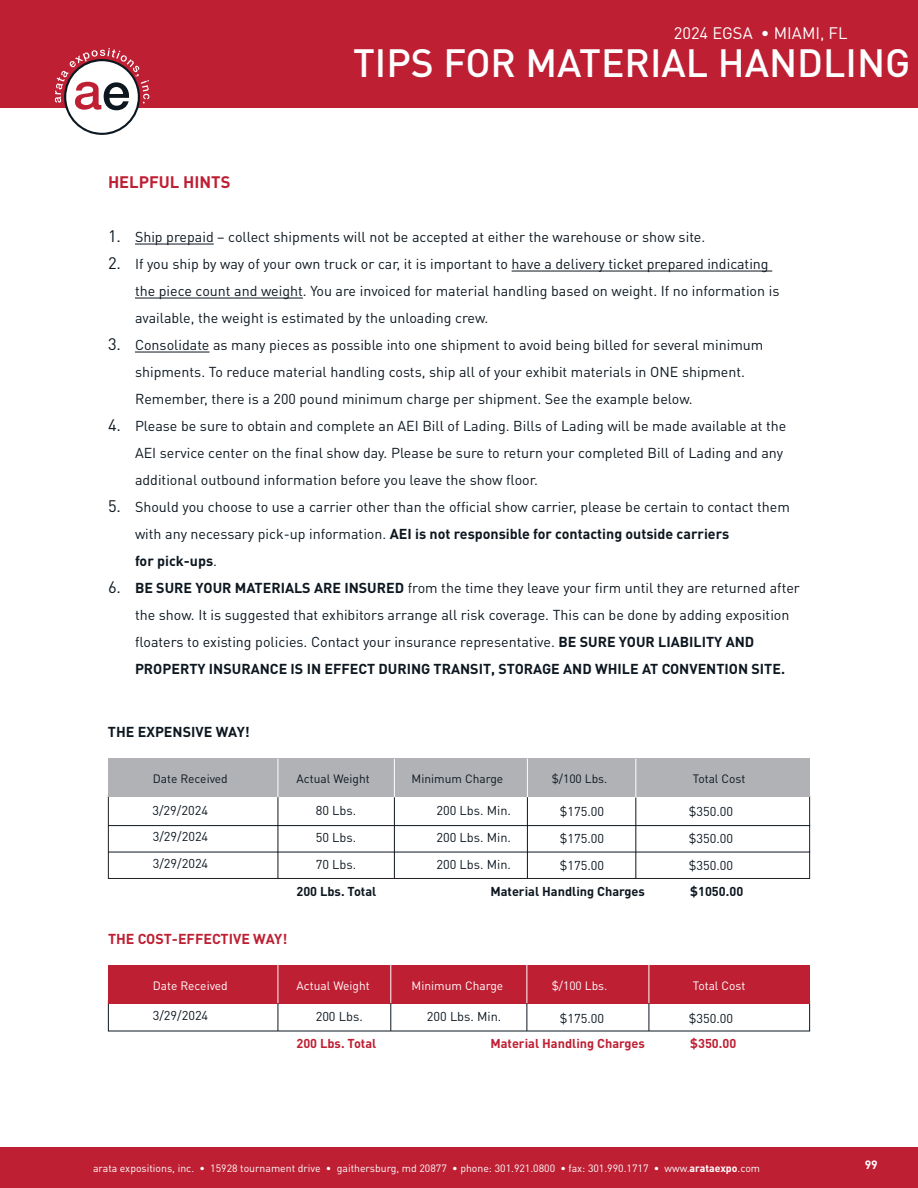
<style>
.page{position:relative;width:918px;height:1188px;background:#fff}
.page>*{position:absolute;margin:0;border:0;box-sizing:border-box;transform-origin:0 0}
.t1{font:500 39px "DIN Pro";color:#fff}
.t2{font:16.5px "DIN Pro";color:#fff}
.t3{font:700 16.5px "DIN Pro";color:#be1f33}
.t4{font:14.25px/27px "DIN Pro";color:#0d1720}
.t5{font:700 14.25px "DIN Pro";color:#be1f33}
.t6{font:700 14.25px "DIN Pro";color:#0d1720}
.t7{font:12.75px/27px "DIN Pro";color:#0d1720}
.t8{font:700 12.75px "DIN Pro";color:#0d1720}
.t9{font:700 12.75px "DIN Pro";color:#be1f33}
.t10{font:700 12.75px "DIN Pro";color:#0d1720}
.t11{font:700 12.75px "DIN Pro";color:#be1f33}
.t12{font:12px "DIN Pro";color:#0d1720}
.t13{font:12px "DIN Pro";color:#fff}
.t14{font:700 12px "DIN Pro";color:#fff}
.t15{font:10.5px "DIN Pro";color:#fff}
.s1{font-size:16.5px}
.s2{font-weight:700}
.s3{font-style:inherit}
</style>
<div class="page">
<div style="left:0;top:0;width:918px;height:108px;background:#be1f33"></div>
<div style="left:0;top:1148px;width:918px;height:40px;background:#be1f33"></div>
<svg style="left:55px;top:48px;width:94px;height:85px"></svg>
<div style="left:108px;top:795px;width:702px;height:84px;border:1px solid #231f20"></div>
<div style="left:108px;top:759px;width:702px;height:38px;background:#b0b2b5"></div>
<hr style="left:278px;top:759px;width:1px;height:38px;background:#fff">
<hr style="left:394px;top:759px;width:1px;height:38px;background:#fff">
<hr style="left:635px;top:759px;width:1px;height:38px;background:#fff">
<hr style="left:527px;top:759px;width:1px;height:38px;background:#fff">
<hr style="left:108px;top:825px;width:702px;height:1px;background:#0d1720">
<hr style="left:108px;top:852px;width:702px;height:1px;background:#0d1720">
<hr style="left:135px;top:244px;width:79px;height:1px;background:#0d1720">
<hr style="left:512px;top:271px;width:260px;height:1px;background:#0d1720">
<hr style="left:135px;top:298px;width:168px;height:1px;background:#0d1720">
<hr style="left:135px;top:352px;width:75px;height:1px;background:#0d1720">
<div style="left:108px;top:965px;width:702px;height:38px;background:#be1f33"></div>
<hr style="left:278px;top:797px;width:1px;height:81px;background:#0d1720">
<hr style="left:394px;top:797px;width:1px;height:81px;background:#0d1720">
<hr style="left:635px;top:797px;width:1px;height:81px;background:#0d1720">
<hr style="left:527px;top:797px;width:1px;height:81px;background:#0d1720">
<hr style="left:278px;top:965px;width:1px;height:38px;background:#fff">
<hr style="left:390px;top:965px;width:1px;height:38px;background:#fff">
<hr style="left:526px;top:965px;width:1px;height:38px;background:#fff">
<hr style="left:649px;top:965px;width:1px;height:38px;background:#fff">
<svg style="left:278px;top:1003px;width:1px;height:28px"></svg>
<svg style="left:390px;top:1003px;width:1px;height:28px"></svg>
<svg style="left:526px;top:1003px;width:1px;height:28px"></svg>
<svg style="left:649px;top:1003px;width:1px;height:28px"></svg>
<p class="t2" style="left:674px;top:22px;width:175px">2024 EGSA • MIAMI, FL</p>
<p class="t3" style="left:108px;top:171px;width:124px">HELPFUL HINTS</p>
<h1 class="t1" style="left:353px;top:36px;width:559px">TIPS FOR MATERIAL HANDLING</h1>
<p class="t4" style="left:108px;top:223px;width:599px"><span class="s1">1.</span> Ship prepaid – collect shipments will not be accepted at either the warehouse or show site.</p>
<p class="t4" style="left:135px;top:250px;width:646px;text-indent:-27px"><span class="s1">2.</span> If you ship by way of your own truck or car, it is important to have a delivery ticket prepared indicating the piece count and weight. You are invoiced for material handling based on weight. If no information is available, the weight is estimated by the unloading crew.</p>
<p class="t4" style="left:135px;top:331px;width:630px;text-indent:-27px"><span class="s1">3.</span> Consolidate as many pieces as possible into one shipment to avoid being billed for several minimum shipments. To reduce material handling costs, ship all of your exhibit materials in ONE shipment.<br>Remember, there is a 200 pound minimum charge per shipment. See the example below.</p>
<p class="t4" style="left:135px;top:412px;width:653px;text-indent:-27px"><span class="s1">4.</span> Please be sure to obtain and complete an AEI Bill of Lading. Bills of Lading will be made available at the<br>AEI service center on the final show day. Please be sure to return your completed Bill of Lading and any additional outbound information before you leave the show floor.</p>
<p class="t4" style="left:135px;top:493px;width:657px;text-indent:-27px"><span class="s1">5.</span> Should you choose to use a carrier other than the official show carrier, please be certain to contact them with any necessary pick-up information. <span class="s2">AEI is not responsible for contacting outside carriers<br>for pick-ups</span>.</p>
<p class="t4" style="left:135px;top:574px;width:666px;text-indent:-27px"><span class="s1">6.</span> <span class="s2">BE SURE YOUR MATERIALS ARE INSURED</span> from the time they leave your firm until they are returned after the show. It is suggested that exhibitors arrange all risk coverage. This can be done by adding exposition floaters to existing policies. Contact your insurance representative. <span class="s2">BE SURE YOUR LIABILITY AND PROPERTY INSURANCE IS IN EFFECT DURING TRANSIT, STORAGE AND WHILE AT CONVENTION SITE.</span></p>
<p class="t6" style="left:108px;top:723px;width:143px">THE EXPENSIVE WAY!</p>
<p class="t12" style="left:153px;top:771px;width:77px">Date Received</p>
<p class="t12" style="left:297px;top:771px;width:75px">Actual Weight</p>
<p class="t12" style="left:412px;top:771px;width:93px">Minimum Charge</p>
<p class="t12" style="left:552px;top:771px;width:57px">$/100 Lbs.</p>
<p class="t12" style="left:693px;top:771px;width:54px">Total Cost</p>
<p class="t7" style="left:152px;top:796px;width:57px">3/29/2024</p>
<p class="t7" style="left:316px;top:797px;width:42px">80 Lbs.</p>
<p class="t7" style="left:560px;top:797px;width:46px">$175.00</p>
<p class="t7" style="left:316px;top:824px;width:42px">50 Lbs.</p>
<p class="t7" style="left:436px;top:824px;width:76px">200 Lbs. Min.</p>
<p class="t7" style="left:316px;top:851px;width:42px">70 Lbs.</p>
<p class="t7" style="left:436px;top:851px;width:76px">200 Lbs. Min.</p>
<p class="t8" style="left:296px;top:883px;width:81px">200 Lbs. Total</p>
<p class="t8" style="left:490px;top:883px;width:156px">Material Handling Charges</p>
<p class="t10" style="left:690px;top:883px;width:55px"><span class="s3">$</span>1050.00</p>
<p class="t7" style="left:689px;top:797px;width:46px;text-align:justify">$350.00 $350.00 $350.00</p>
<p class="t7" style="left:436px;top:797px;width:76px">200 Lbs. Min.</p>
<p class="t7" style="left:153px;top:822px;width:57px">3/29/2024</p>
<p class="t7" style="left:560px;top:824px;width:46px">$175.00 $175.00</p>
<p class="t7" style="left:153px;top:849px;width:57px">3/29/2024</p>
<p class="t5" style="left:108px;top:929px;width:181px">THE COST-EFFECTIVE WAY!</p>
<p class="t13" style="left:153px;top:977px;width:77px">Date Received</p>
<p class="t13" style="left:297px;top:977px;width:75px">Actual Weight</p>
<p class="t13" style="left:412px;top:977px;width:93px">Minimum Charge</p>
<p class="t13" style="left:552px;top:977px;width:57px">$/100 Lbs.</p>
<p class="t13" style="left:693px;top:977px;width:54px">Total Cost</p>
<p class="t7" style="left:153px;top:1001px;width:57px">3/29/2024</p>
<p class="t7" style="left:316px;top:1003px;width:49px">200 Lbs.</p>
<p class="t7" style="left:427px;top:1003px;width:76px">200 Lbs. Min.</p>
<p class="t9" style="left:296px;top:1035px;width:81px">200 Lbs. Total</p>
<p class="t9" style="left:490px;top:1035px;width:156px">Material Handling Charges</p>
<p class="t11" style="left:690px;top:1035px;width:48px"><span class="s3">$</span>350.00</p>
<p class="t7" style="left:560px;top:1004px;width:46px">$175.00</p>
<p class="t7" style="left:689px;top:1004px;width:46px">$350.00</p>
<p class="t15" style="left:93px;top:1161px;width:669px">arata expositions, inc. • 15928 tournament drive • gaithersburg, md 20877 • phone: 301.921.0800 • fax: 301.990.1717 • www.<span class="s2">arataexpo</span>.com</p>
<p class="t14" style="left:865px;top:1157px;width:15px">99</p>
</div>
